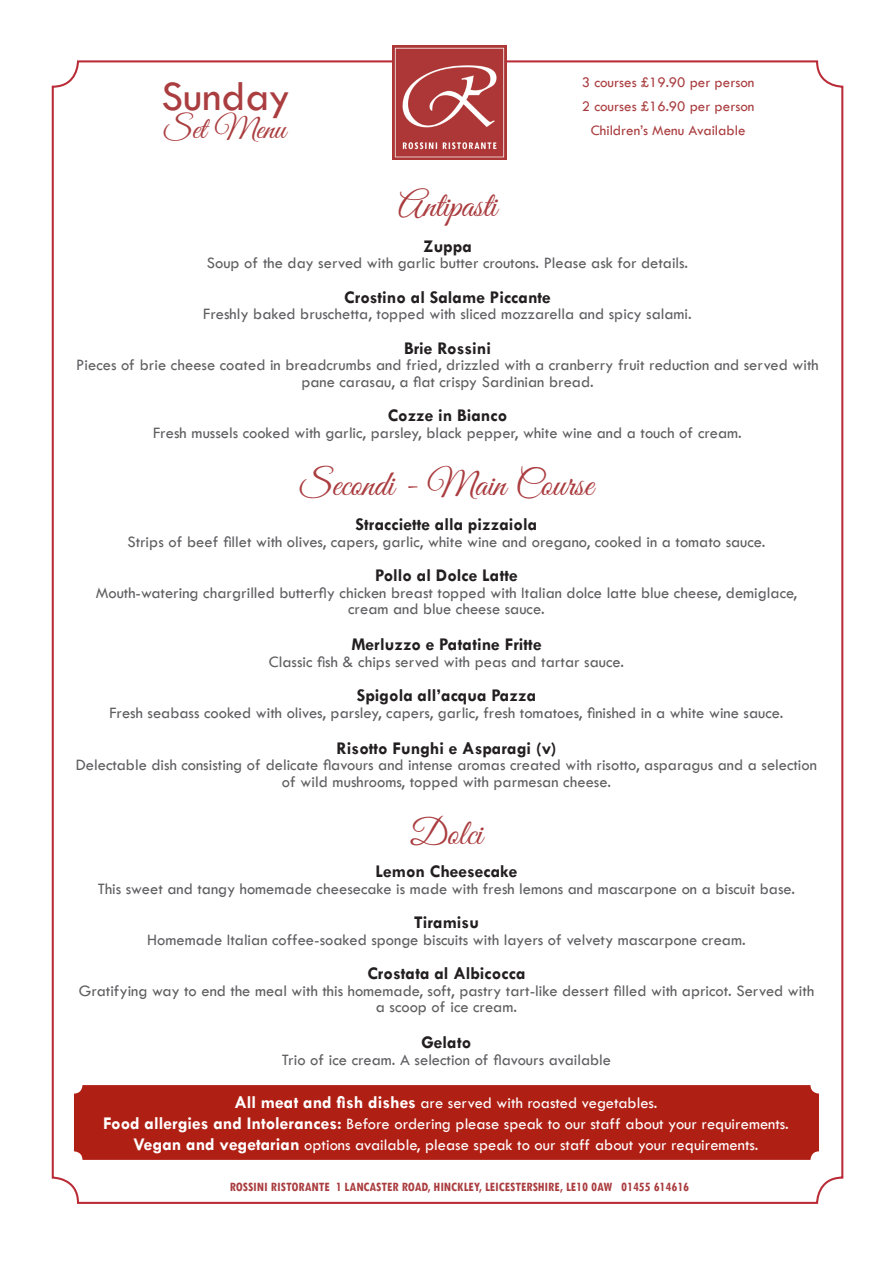
<style>
.page{position:relative;width:893px;height:1263px;background:#fff}
.page>*{position:absolute;margin:0;border:0;box-sizing:border-box;transform-origin:0 0}
.t1{font:43.5px "Tw Cen";color:#aa3d40}
.t2{font:36px "Great Vibes";color:#aa3d40}
.t3{font:31.5px "Great Vibes";color:#aa3d40}
.t4{font:700 18px "Tw Cen";color:#231f20}
.t5{font:16.5px/16.5px "Tw Cen";color:#5f5f62;text-align:center}
.t6{font:16.5px "Tw Cen";color:#fff}
.t7{font:15px "Tw Cen";color:#aa3d40}
.t8{font:700 condensed 13.5px "Tw Cen";color:#aa3d40}
.s1{font-weight:700;font-size:18px}
</style>
<div class="page">
<div style="left:74px;top:1085px;width:745px;height:75px;background:#b01f14;border-radius:9px"></div>
<img style="left:392px;top:46px;width:114px;height:113px">
<p class="t1" style="left:162px;top:70px;width:130px">Sunday</p>
<p class="t7" style="left:582px;top:73px;width:174px">3 courses £19.90 per person</p>
<p class="t7" style="left:582px;top:97px;width:174px">2 courses £16.90 per person</p>
<p class="t3" style="left:164px;top:112px;width:123px">Set Menu</p>
<p class="t7" style="left:591px;top:121px;width:156px">Children’s Menu Available</p>
<p class="t2" style="left:398px;top:186px;width:100px">Antipasti</p>
<p class="t4" style="left:423px;top:235px;width:50px">Zuppa</p>
<p class="t5" style="left:207px;top:255px;width:483px">Soup of the day served with garlic butter croutons. Please ask for details.</p>
<p class="t4" style="left:344px;top:286px;width:208px">Crostino al Salame Piccante</p>
<p class="t5" style="left:203px;top:306px;width:490px">Freshly baked bruschetta, topped with sliced mozzarella and spicy salami.</p>
<p class="t4" style="left:404px;top:337px;width:88px">Brie Rossini</p>
<p class="t5" style="left:76px;top:357px;width:744px">Pieces of brie cheese coated in breadcrumbs and fried, drizzled with a cranberry fruit reduction and served with pane carasau, a flat crispy Sardinian bread.</p>
<p class="t4" style="left:388px;top:405px;width:121px">Cozze in Bianco</p>
<p class="t5" style="left:153px;top:424px;width:590px">Fresh mussels cooked with garlic, parsley, black pepper, white wine and a touch of cream.</p>
<p class="t2" style="left:300px;top:464px;width:295px">Secondi - Main Course</p>
<p class="t4" style="left:356px;top:514px;width:183px">Stracciette alla pizzaiola</p>
<p class="t5" style="left:127px;top:533px;width:640px">Strips of beef fillet with olives, capers, garlic, white wine and oregano, cooked in a tomato sauce.</p>
<p class="t4" style="left:375px;top:565px;width:144px">Pollo al Dolce Latte</p>
<p class="t5" style="left:96px;top:584px;width:703px">Mouth-watering chargrilled butterfly chicken breast topped with Italian dolce latte blue cheese, demiglace, cream and blue cheese sauce.</p>
<p class="t4" style="left:351px;top:634px;width:192px">Merluzzo e Patatine Fritte</p>
<p class="t5" style="left:269px;top:653px;width:357px">Classic fish &amp; chips served with peas and tartar sauce.</p>
<p class="t4" style="left:357px;top:685px;width:181px">Spigola all’acqua Pazza</p>
<p class="t5" style="left:109px;top:704px;width:676px">Fresh seabass cooked with olives, parsley, capers, garlic, fresh tomatoes, finished in a white wine sauce.</p>
<p class="t4" style="left:336px;top:737px;width:222px">Risotto Funghi e Asparagi (v)</p>
<p class="t5" style="left:76px;top:757px;width:743px">Delectable dish consisting of delicate flavours and intense aromas created with risotto, asparagus and a selection of wild mushrooms, topped with parmesan cheese.</p>
<p class="t2" style="left:411px;top:813px;width:73px">Dolci</p>
<p class="t4" style="left:375px;top:860px;width:144px">Lemon Cheesecake</p>
<p class="t5" style="left:98px;top:880px;width:699px">This sweet and tangy homemade cheesecake is made with fresh lemons and mascarpone on a biscuit base.</p>
<p class="t4" style="left:414px;top:911px;width:66px">Tiramisu</p>
<p class="t5" style="left:147px;top:931px;width:600px">Homemade Italian coffee-soaked sponge biscuits with layers of velvety mascarpone cream.</p>
<p class="t4" style="left:367px;top:962px;width:160px">Crostata al Albicocca</p>
<p class="t5" style="left:79px;top:982px;width:737px">Gratifying way to end the meal with this homemade, soft, pastry tart-like dessert filled with apricot. Served with a scoop of ice cream.</p>
<p class="t4" style="left:422px;top:1031px;width:51px">Gelato</p>
<p class="t5" style="left:282px;top:1051px;width:331px">Trio of ice cream. A selection of flavours available</p>
<p class="t6" style="left:234px;top:1092px;width:425px"><span class="s1">All meat and fish dishes</span> are served with roasted vegetables.</p>
<p class="t6" style="left:103px;top:1113px;width:687px"><span class="s1">Food allergies and Intolerances:</span> Before ordering please speak to our staff about your requirements.</p>
<p class="t6" style="left:134px;top:1134px;width:626px"><span class="s1">Vegan and vegetarian</span> options available, please speak to our staff about your requirements.</p>
<p class="t8" style="left:230px;top:1178px;width:461px">ROSSINI RISTORANTE 1 LANCASTER ROAD, HINCKLEY, LEICESTERSHIRE, LE10 0AW 01455 614616</p>
</div>
